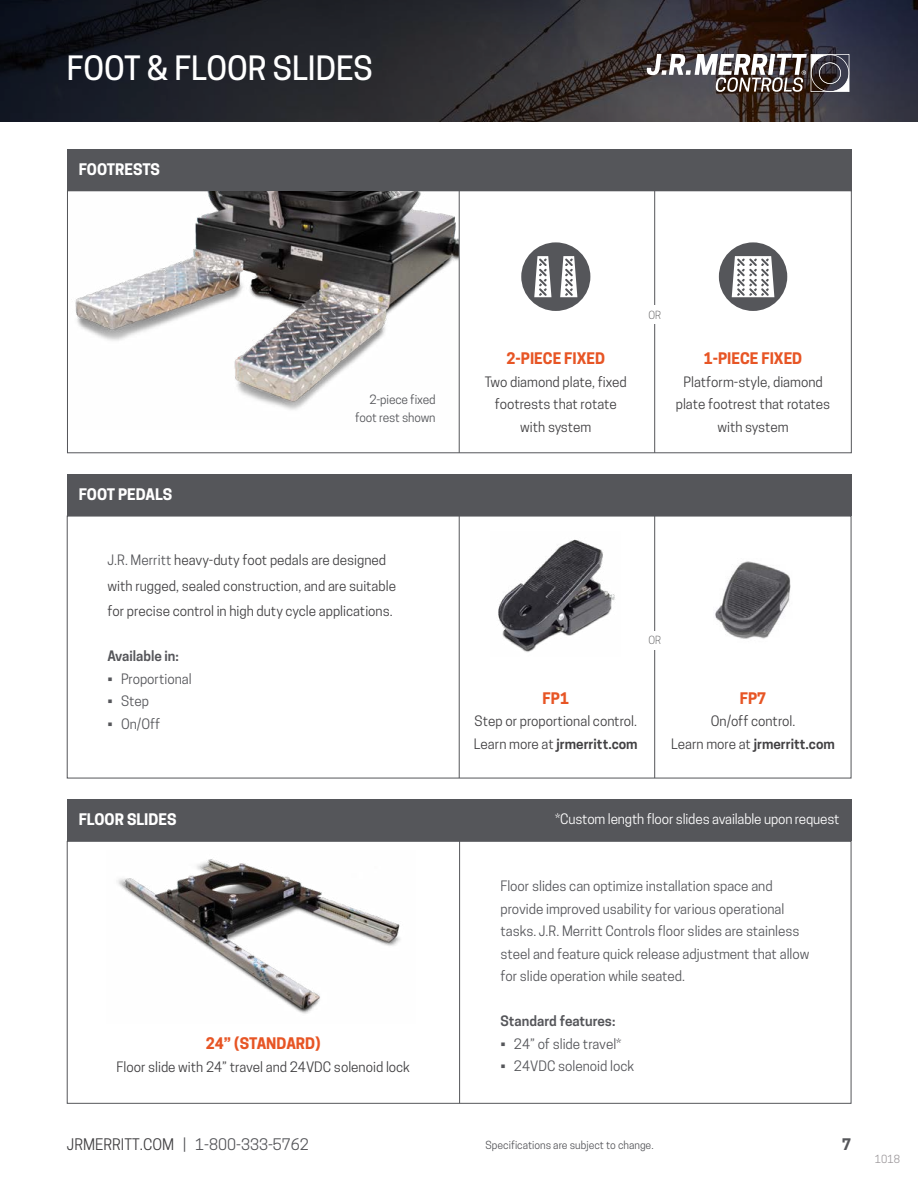
<style>
.page{position:relative;width:918px;height:1188px;background:#fff}
.page>*{position:absolute;margin:0;border:0;box-sizing:border-box;transform-origin:0 0}
.t1{font:500 31.5px "Cooper Hewitt";color:#fff}
.t2{font:700 15px "Cooper Hewitt";color:#e75525}
.t3{font:700 15px "Cooper Hewitt";color:#fff}
.t4{font:15px "Cooper Hewitt";color:#55565a}
.t5{font:700 15px "Cooper Hewitt";color:#55565a}
.t6{font:13.5px/22.5px "Cooper Hewitt";color:#414042;text-align:center}
.t7{font:13.5px/22.5px "Cooper Hewitt";color:#55565a}
.t8{font:13.5px "Cooper Hewitt";letter-spacing:-.01em;color:#fff}
.t9{font:600 13.5px "Cooper Hewitt";color:#55565a}
.t10{font:12px/18px "Cooper Hewitt";letter-spacing:-.01em;color:#55565a;text-align:right}
.t11{font:10.5px "Cooper Hewitt";color:#55565a}
.t12{font:10.5px "Cooper Hewitt";color:#9c989b}
.t13{font:300 10.5px "Cooper Hewitt";color:#414042}
.s1{color:#55565a}
.s2{color:#414042}
.s3{font-weight:600}
</style>
<div class="page">
<img style="left:0;top:0;width:918px;height:122px">
<div style="left:67px;top:841px;width:784px;height:263px;border:1px solid #55565a"></div>
<img style="left:117px;top:859px;width:283px;height:155px">
<img style="left:67px;top:191px;width:392px;height:239px">
<img style="left:498px;top:539px;width:117px;height:113px">
<img style="left:715px;top:561px;width:76px;height:78px">
<div style="left:67px;top:799px;width:784px;height:42px;background:#55565a"></div>
<div style="left:67px;top:474px;width:784px;height:42px;background:#55565a"></div>
<div style="left:67px;top:149px;width:784px;height:42px;background:#55565a"></div>
<hr style="left:654px;top:514px;width:1px;height:264px;background:#55565a">
<hr style="left:654px;top:189px;width:1px;height:264px;background:#55565a">
<hr style="left:459px;top:837px;width:1px;height:266px;background:#55565a">
<hr style="left:459px;top:512px;width:1px;height:266px;background:#55565a">
<hr style="left:459px;top:187px;width:1px;height:266px;background:#55565a">
<div style="left:645px;top:631px;width:20px;height:18px;background:#fff"></div>
<div style="left:645px;top:306px;width:20px;height:18px;background:#fff"></div>
<svg style="left:521px;top:242px;width:69px;height:69px"></svg>
<svg style="left:719px;top:242px;width:68px;height:69px"></svg>
<svg style="left:647px;top:54px;width:202px;height:38px"></svg>
<h1 class="t1" style="left:67px;top:49px;width:307px">FOOT &amp; FLOOR SLIDES</h1>
<p class="t3" style="left:79px;top:160px;width:83px">FOOTRESTS</p>
<p class="t3" style="left:79px;top:485px;width:95px">FOOT PEDALS</p>
<p class="t10" style="left:355px;top:390px;width:82px">2-piece fixed foot rest shown</p>
<p class="t6" style="left:108px;top:547px;width:290px;line-height:25.5px;text-align:left"><span class="s1">J.R. Merritt</span> heavy-duty foot pedals are designed with rugged, sealed construction, and are suitable for precise control in high duty cycle applications.</p>
<p class="t9" style="left:108px;top:648px;width:73px">Available in:</p>
<p class="t7" style="left:108px;top:667px;width:86px">• Proportional</p>
<p class="t7" style="left:108px;top:690px;width:43px">• Step</p>
<p class="t7" style="left:108px;top:712px;width:54px">• On/Off</p>
<p class="t3" style="left:79px;top:811px;width:99px">FLOOR SLIDES</p>
<p class="t2" style="left:206px;top:1035px;width:116px">24” (STANDARD)</p>
<p class="t6" style="left:117px;top:1055px;width:295px">Floor slide with 24” travel and 24VDC solenoid lock</p>
<p class="t4" style="left:67px;top:1135px;width:243px"><span class="s2">JRMERRITT.COM</span> | 1-800-333-5762</p>
<p class="t2" style="left:507px;top:350px;width:100px">2-PIECE FIXED</p>
<p class="t6" style="left:485px;top:370px;width:143px">Two diamond plate, fixed footrests that rotate with system</p>
<p class="t13" style="left:649px;top:309px;width:14px">OR</p>
<p class="t2" style="left:704px;top:350px;width:100px">1-PIECE FIXED</p>
<p class="t6" style="left:676px;top:370px;width:156px">Platform-style, diamond plate footrest that rotates with system</p>
<p class="t13" style="left:649px;top:634px;width:14px">OR</p>
<p class="t2" style="left:543px;top:689px;width:28px">FP1</p>
<p class="t6" style="left:474px;top:710px;width:165px;text-align:left">Step or proportional control.<br>Learn more at <span class="s3">jrmerritt.com</span></p>
<p class="t2" style="left:740px;top:689px;width:28px">FP7</p>
<p class="t6" style="left:671px;top:710px;width:165px">On/off control.<br>Learn more at <span class="s3">jrmerritt.com</span></p>
<p class="t8" style="left:555px;top:811px;width:286px">*Custom length floor slides available upon request</p>
<p class="t7" style="left:500px;top:875px;width:310px">Floor slides can optimize installation space and provide improved usability for various operational tasks. J.R. Merritt Controls floor slides are stainless steel and feature quick release adjustment that allow for slide operation while seated.</p>
<p class="t9" style="left:500px;top:1013px;width:116px">Standard features:</p>
<p class="t7" style="left:500px;top:1033px;width:123px">• 24” of slide travel*</p>
<p class="t7" style="left:500px;top:1055px;width:135px">• 24VDC solenoid lock</p>
<p class="t11" style="left:486px;top:1138px;width:170px">Specifications are subject to change.</p>
<p class="t5" style="left:842px;top:1136px;width:10px">7</p>
<p class="t12" style="left:875px;top:1153px;width:27px">1018</p>
</div>
